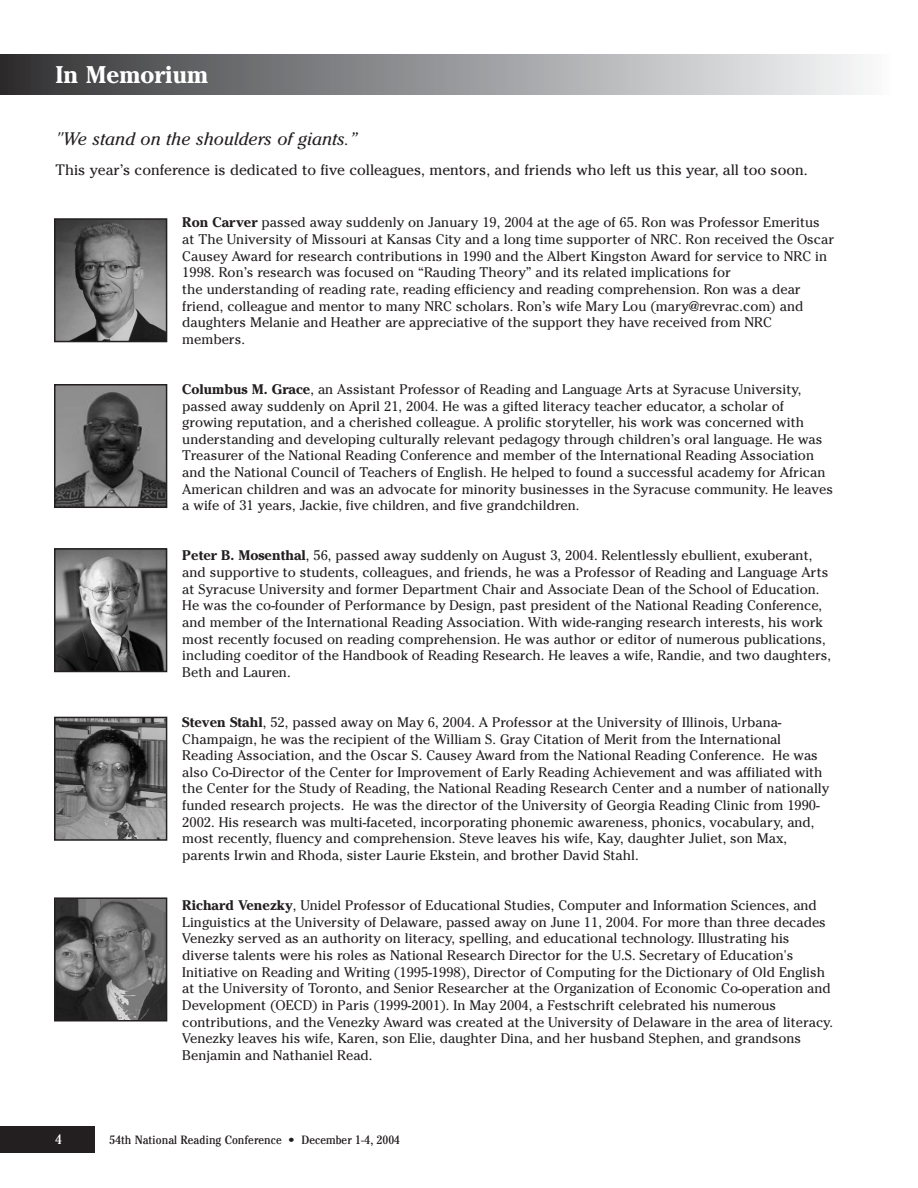
<style>
.page{position:relative;width:918px;height:1188px;background:#fff}
.page>*{position:absolute;margin:0;border:0;box-sizing:border-box;transform-origin:0 0}
.t1{font:700 24px "Cheltenham";color:#fff}
.t2{font:italic 18px "Cheltenham";color:#231f20}
.t3{font:15px "Cheltenham";color:#231f20}
.t4{font:13.8px/16.6px "Cheltenham";color:#231f20}
.t5{font:condensed 13.5px "Cheltenham";color:#fff;scale:1.1 1}
.t6{font:condensed 12px "Cheltenham";color:#231f20;scale:1.1 1}
.s1{font-weight:700}
</style>
<div class="page">
<div style="left:0;top:1126px;width:94px;height:28px;background:#231f20"></div>
<div style="left:0;top:54px;width:891px;height:40px;background:linear-gradient(to right,#333336,#fafcfd)"></div>
<img style="left:57px;top:221px;width:107px;height:118px">
<div style="left:54px;top:218px;width:113px;height:124px;border:2px solid #231f20"></div>
<img style="left:57px;top:387px;width:107px;height:118px">
<div style="left:54px;top:384px;width:113px;height:124px;border:2px solid #231f20"></div>
<img style="left:57px;top:551px;width:107px;height:118px">
<div style="left:54px;top:548px;width:113px;height:124px;border:2px solid #231f20"></div>
<img style="left:57px;top:720px;width:107px;height:118px">
<div style="left:54px;top:717px;width:113px;height:124px;border:2px solid #231f20"></div>
<img style="left:57px;top:900px;width:107px;height:119px">
<div style="left:54px;top:897px;width:113px;height:125px;border:2px solid #231f20"></div>
<h1 class="t1" style="left:56px;top:66px;width:154px">In Memorium</h1>
<h2 class="t2" style="left:56px;top:133px;width:303px">"We stand on the shoulders of giants.”</h2>
<p class="t3" style="left:56px;top:164px;width:754px">This year’s conference is dedicated to five colleagues, mentors, and friends who left us this year, all too soon.</p>
<p class="t4" style="left:182px;top:216px;width:653px"><span class="s1">Ron Carver</span> passed away suddenly on January 19, 2004 at the age of 65. Ron was Professor Emeritus at The University of Missouri at Kansas City and a long time supporter of NRC. Ron received the Oscar Causey Award for research contributions in 1990 and the Albert Kingston Award for service to NRC in 1998. Ron’s research was focused on “Rauding Theory” and its related implications for<br>the understanding of reading rate, reading efficiency and reading comprehension. Ron was a dear friend, colleague and mentor to many NRC scholars. Ron’s wife Mary Lou (mary@revrac.com) and daughters Melanie and Heather are appreciative of the support they have received from NRC members.</p>
<p class="t4" style="left:182px;top:382px;width:652px"><span class="s1">Columbus M. Grace</span>, an Assistant Professor of Reading and Language Arts at Syracuse University, passed away suddenly on April 21, 2004. He was a gifted literacy teacher educator, a scholar of growing reputation, and a cherished colleague. A prolific storyteller, his work was concerned with understanding and developing culturally relevant pedagogy through children’s oral language. He was Treasurer of the National Reading Conference and member of the International Reading Association and the National Council of Teachers of English. He helped to found a successful academy for African American children and was an advocate for minority businesses in the Syracuse community. He leaves a wife of 31 years, Jackie, five children, and five grandchildren.</p>
<p class="t4" style="left:182px;top:549px;width:650px"><span class="s1">Peter B. Mosenthal</span>, 56, passed away suddenly on August 3, 2004. Relentlessly ebullient, exuberant, and supportive to students, colleagues, and friends, he was a Professor of Reading and Language Arts at Syracuse University and former Department Chair and Associate Dean of the School of Education.<br>He was the co-founder of Performance by Design, past president of the National Reading Conference, and member of the International Reading Association. With wide-ranging research interests, his work most recently focused on reading comprehension. He was author or editor of numerous publications, including coeditor of the Handbook of Reading Research. He leaves a wife, Randie, and two daughters, Beth and Lauren.</p>
<p class="t4" style="left:182px;top:715px;width:649px"><span class="s1">Steven Stahl</span>, 52, passed away on May 6, 2004. A Professor at the University of Illinois, Urbana-Champaign, he was the recipient of the William S. Gray Citation of Merit from the International Reading Association, and the Oscar S. Causey Award from the National Reading Conference. He was also Co-Director of the Center for Improvement of Early Reading Achievement and was affiliated with the Center for the Study of Reading, the National Reading Research Center and a number of nationally funded research projects. He was the director of the University of Georgia Reading Clinic from 1990- 2002. His research was multi-faceted, incorporating phonemic awareness, phonics, vocabulary, and, most recently, fluency and comprehension. Steve leaves his wife, Kay, daughter Juliet, son Max, parents Irwin and Rhoda, sister Laurie Ekstein, and brother David Stahl.</p>
<p class="t4" style="left:182px;top:898px;width:652px"><span class="s1">Richard Venezky</span>, Unidel Professor of Educational Studies, Computer and Information Sciences, and Linguistics at the University of Delaware, passed away on June 11, 2004. For more than three decades Venezky served as an authority on literacy, spelling, and educational technology. Illustrating his diverse talents were his roles as National Research Director for the U.S. Secretary of Education's Initiative on Reading and Writing (1995-1998), Director of Computing for the Dictionary of Old English at the University of Toronto, and Senior Researcher at the Organization of Economic Co-operation and Development (OECD) in Paris (1999-2001). In May 2004, a Festschrift celebrated his numerous contributions, and the Venezky Award was created at the University of Delaware in the area of literacy.<br>Venezky leaves his wife, Karen, son Elie, daughter Dina, and her husband Stephen, and grandsons Benjamin and Nathaniel Read.</p>
<p class="t5" style="left:56px;top:1135px;width:7px">4</p>
<p class="t6" style="left:110px;top:1136px;width:266px">54th National Reading Conference • December 1-4, 2004</p>
</div>
